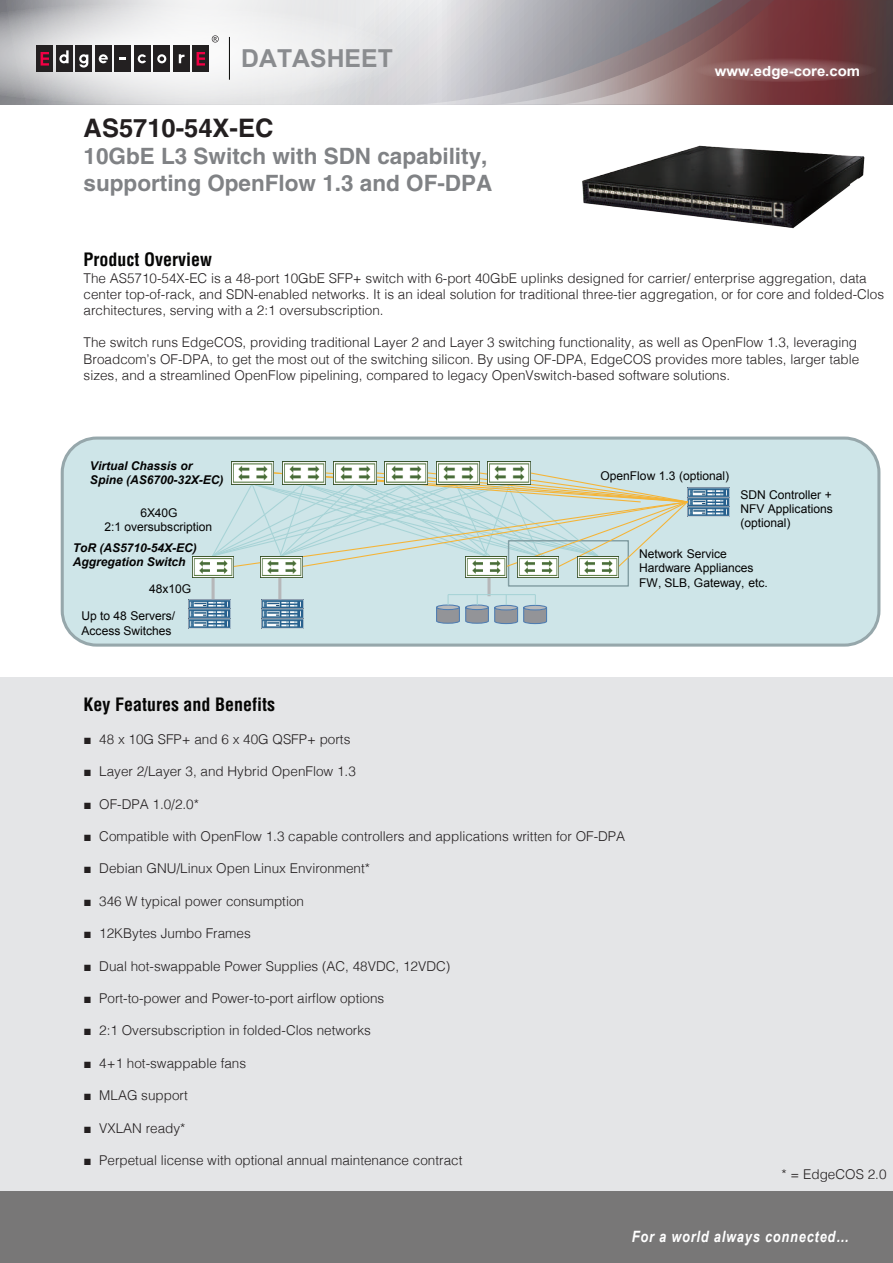
<style>
.page{position:relative;width:893px;height:1263px;background:#fff}
.page>*{position:absolute;margin:0;border:0;box-sizing:border-box;transform-origin:0 0}
.t1{font:700 25.5px "Helvetica";color:#231f20}
.t2{font:700 24.75px "Arial";color:#8a8c8f}
.t3{font:700 22.5px/27px "Helvetica";color:#808285}
.t4{font:700 condensed 18px "Helvetica";color:#050504}
.t5{font:italic 700 15.6px "Arial Narrow";letter-spacing:.05em;color:#fff}
.t6{font:700 14.1px "Arial";color:#fff;scale:1.06 1}
.t7{font:300 13.5px/16.2px "Helvetica";color:#231f20}
.t8{font:12px/14.4px "Arial";letter-spacing:-.005em;color:#030303}
.t9{font:italic 700 12px/14.4px "Arial";color:#030303}
.s1{font-family:"Arial";font-weight:400}
</style>
<div class="page">
<div style="left:0;top:678px;width:893px;height:552px;background:#e4e5e7"></div>
<div style="left:62px;top:438px;width:817px;height:207px;background:#cee5e8;border-radius:35px"></div>
<div style="left:61px;top:436px;width:819px;height:211px;border:3px solid #96a7ab;border-radius:35px"></div>
<hr style="left:212px;top:577px;width:3px;height:39px;background:#b6b7b9">
<hr style="left:278px;top:577px;width:3px;height:40px;background:#b6b7b9">
<img style="left:189px;top:599px;width:42px;height:29px">
<img style="left:261px;top:599px;width:42px;height:29px">
<svg style="left:487px;top:577px;width:4px;height:17px"></svg>
<hr style="left:448px;top:594px;width:87px;height:1px;background:#a7d3d6">
<svg style="left:436px;top:595px;width:112px;height:30px"></svg>
<div style="left:508px;top:540px;width:121px;height:47px;border:1px solid #829ea3"></div>
<img style="left:689px;top:487px;width:41px;height:29px">
<svg style="left:212px;top:472px;width:477px;height:96px"></svg>
<img style="left:231px;top:462px;width:43px;height:22px">
<img style="left:192px;top:556px;width:42px;height:21px">
<img style="left:282px;top:462px;width:43px;height:22px">
<img style="left:334px;top:462px;width:42px;height:22px">
<img style="left:385px;top:462px;width:43px;height:22px">
<img style="left:436px;top:462px;width:43px;height:22px">
<img style="left:487px;top:462px;width:43px;height:22px">
<img style="left:261px;top:556px;width:41px;height:21px">
<img style="left:517px;top:556px;width:42px;height:21px">
<img style="left:577px;top:556px;width:42px;height:21px">
<img style="left:465px;top:556px;width:41px;height:21px">
<img style="left:582px;top:145px;width:283px;height:84px">
<div style="left:0;top:1191px;width:893px;height:72px;background:#787777"></div>
<svg style="left:409px;top:0;width:81px;height:105px;background:#d7d7da"></svg>
<svg style="left:490px;top:0;width:403px;height:105px;background:#8b7175"></svg>
<svg style="left:695px;top:58px;width:182px;height:24px;background:#8a595b"></svg>
<svg style="left:0;top:0;width:403px;height:105px"></svg>
<h2 class="t2" style="left:241px;top:42px;width:153px">DATASHEET</h2>
<h1 class="t1" style="left:84px;top:112px;width:191px">AS5710-54X-EC</h1>
<h3 class="t3" style="left:84px;top:142px;width:410px">10GbE L3 Switch with SDN capability, supporting OpenFlow 1.3 and OF-DPA</h3>
<p class="t6" style="left:715px;top:61px;width:139px">www.edge-core.com</p>
<h3 class="t4" style="left:84px;top:249px;width:130px">Product Overview</h3>
<p class="t7" style="left:84px;top:269px;width:802px">The AS5710-54X-EC is a 48-port 10GbE SFP+ switch with 6-port 40GbE uplinks designed for carrier/ enterprise aggregation, data center top-of-rack, and SDN-enabled networks. It is an ideal solution for traditional three-tier aggregation, or for core and folded-Clos architectures, serving with a 2:1 oversubscription.</p>
<p class="t7" style="left:84px;top:334px;width:777px">The switch runs EdgeCOS, providing traditional Layer 2 and Layer 3 switching functionality, as well as OpenFlow 1.3, leveraging<br>Broadcom’s OF-DPA, to get the most out of the switching silicon. By using OF-DPA, EdgeCOS provides more tables, larger table sizes, and a streamlined OpenFlow pipelining, compared to legacy OpenVswitch-based software solutions.</p>
<p class="t9" style="left:90px;top:459px;width:135px">Virtual Chassis or<br>Spine (AS6700-32X-EC)</p>
<p class="t8" style="left:104px;top:506px;width:109px;text-align:center">6X40G<br>2:1 oversubscription</p>
<p class="t9" style="left:73px;top:540px;width:126px">ToR (AS5710-54X-EC)<br>Aggregation Switch</p>
<p class="t8" style="left:149px;top:581px;width:43px">48x10G</p>
<p class="t8" style="left:81px;top:609px;width:95px">Up to 48 Servers/<br>Access Switches</p>
<p class="t8" style="left:600px;top:468px;width:130px">OpenFlow 1.3 (optional)</p>
<p class="t8" style="left:740px;top:487px;width:94px;text-align:justify">SDN Controller + NFV Applications (optional)</p>
<p class="t8" style="left:639px;top:547px;width:130px">Network Service<br>Hardware Appliances<br>FW, SLB, Gateway, etc.</p>
<h3 class="t4" style="left:84px;top:693px;width:193px">Key Features and Benefits</h3>
<p class="t7" style="left:84px;top:730px;width:268px"><span class="s1">■</span> 48 x 10G SFP+ and 6 x 40G QSFP+ ports</p>
<p class="t7" style="left:84px;top:763px;width:274px"><span class="s1">■</span> Layer 2/Layer 3, and Hybrid OpenFlow 1.3</p>
<p class="t7" style="left:84px;top:795px;width:117px"><span class="s1">■</span> OF-DPA 1.0/2.0*</p>
<p class="t7" style="left:84px;top:827px;width:543px"><span class="s1">■</span> Compatible with OpenFlow 1.3 capable controllers and applications written for OF-DPA</p>
<p class="t7" style="left:84px;top:860px;width:288px"><span class="s1">■</span> Debian GNU/Linux Open Linux Environment*</p>
<p class="t7" style="left:84px;top:892px;width:222px"><span class="s1">■</span> 346 W typical power consumption</p>
<p class="t7" style="left:84px;top:925px;width:169px"><span class="s1">■</span> 12KBytes Jumbo Frames</p>
<p class="t7" style="left:84px;top:957px;width:368px"><span class="s1">■</span> Dual hot-swappable Power Supplies (AC, 48VDC, 12VDC)</p>
<p class="t7" style="left:84px;top:989px;width:302px"><span class="s1">■</span> Port-to-power and Power-to-port airflow options</p>
<p class="t7" style="left:84px;top:1022px;width:289px"><span class="s1">■</span> 2:1 Oversubscription in folded-Clos networks</p>
<p class="t7" style="left:84px;top:1054px;width:164px"><span class="s1">■</span> 4+1 hot-swappable fans</p>
<p class="t7" style="left:84px;top:1087px;width:106px"><span class="s1">■</span> MLAG support</p>
<p class="t7" style="left:84px;top:1119px;width:103px"><span class="s1">■</span> VXLAN ready*</p>
<p class="t7" style="left:84px;top:1151px;width:380px"><span class="s1">■</span> Perpetual license with optional annual maintenance contract</p>
<p class="t7" style="left:781px;top:1166px;width:106px">* = EdgeCOS 2.0</p>
<p class="t5" style="left:632px;top:1224px;width:219px">For a world always connected…</p>
</div>
